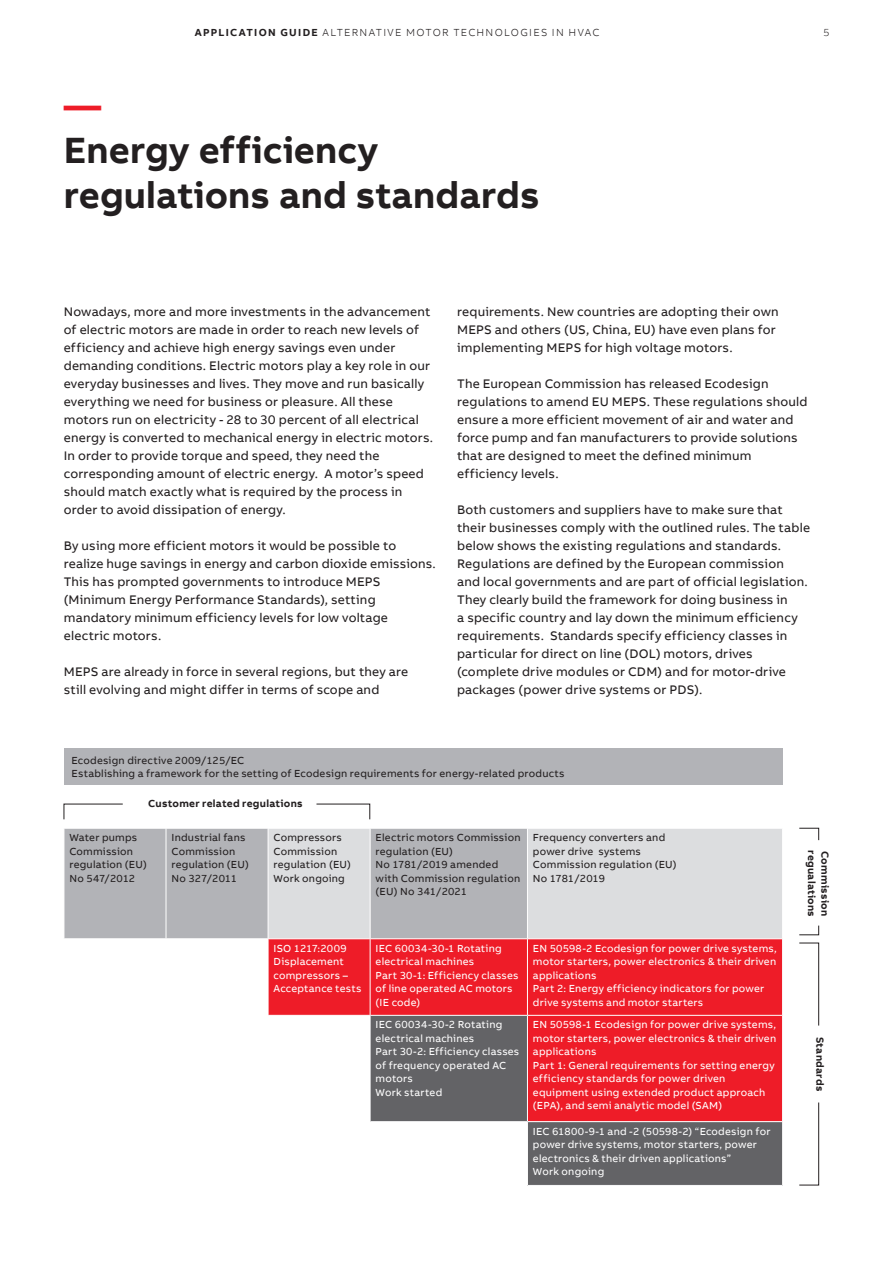
<style>
.page{position:relative;width:893px;height:1263px;background:#fff}
.page>*{position:absolute;margin:0;border:0;box-sizing:border-box;transform-origin:0 0}
.t1{font:700 37.5px/45px "AB Bvoice";color:#231f20}
.t2{font:700 37.5px "AB Bvoice";color:#ee1c28}
.t3{font:12.75px/18px "AB Bvoice";letter-spacing:.015em;color:#231f20}
.t4{font:10.5px/13.5px "AB Bvoice";letter-spacing:.02em;color:#fff}
.t5{font:10.5px/13.5px "AB Bvoice";letter-spacing:.02em;color:#231f20}
.t6{font:700 10.5px "AB Bvoice";letter-spacing:.025em;color:#231f20}
.t7{font:300 10.5px "AB Bvoice";letter-spacing:.12em;color:#231f20}
.s1{font-weight:700}
</style>
<div class="page">
<div style="left:64px;top:748px;width:718px;height:37px;background:#b2b3b7"></div>
<div style="left:65px;top:829px;width:203px;height:109px;background:#b2b3b7"></div>
<svg style="left:269px;top:829px;width:513px;height:109px;background:#cfd0d2"></svg>
<svg style="left:269px;top:939px;width:513px;height:182px;background:#f03c46"></svg>
<div style="left:370px;top:1015px;width:157px;height:107px;background:#636366"></div>
<div style="left:527px;top:1122px;width:256px;height:63px;background:#636366"></div>
<hr style="left:166px;top:828px;width:1px;height:110px;background:#fff">
<hr style="left:370px;top:828px;width:1px;height:110px;background:#fff">
<hr style="left:527px;top:828px;width:1px;height:110px;background:#fff">
<hr style="left:370px;top:939px;width:1px;height:76px;background:#fff">
<hr style="left:527px;top:939px;width:1px;height:76px;background:#fff">
<hr style="left:527px;top:1016px;width:1px;height:105px;background:#fff">
<hr style="left:527px;top:1122px;width:1px;height:63px;background:#fff">
<hr style="left:370px;top:1121px;width:157px;height:1px;background:#fff">
<hr style="left:268px;top:1015px;width:102px;height:1px;background:#fff">
<hr style="left:370px;top:1015px;width:157px;height:1px;background:#fff">
<hr style="left:527px;top:1015px;width:255px;height:1px;background:#fff">
<hr style="left:370px;top:1016px;width:1px;height:106px;background:#fff">
<hr style="left:782px;top:1122px;width:1px;height:63px;background:#fff">
<svg style="left:64px;top:804px;width:59px;height:16px"></svg>
<svg style="left:316px;top:804px;width:54px;height:16px"></svg>
<svg style="left:799px;top:925px;width:20px;height:10px"></svg>
<svg style="left:799px;top:828px;width:20px;height:12px"></svg>
<svg style="left:799px;top:943px;width:20px;height:83px"></svg>
<svg style="left:799px;top:1102px;width:20px;height:83px"></svg>
<p class="t7" style="left:195px;top:26px;width:406px"><span class="s1">APPLICATION GUIDE</span> ALTERNATIVE MOTOR TECHNOLOGIES IN HVAC</p>
<p class="t7" style="left:823px;top:26px;width:7px">5</p>
<h1 class="t2" style="left:64px;top:81px;width:39px">—</h1>
<h1 class="t1" style="left:64px;top:128px;width:477px">Energy efficiency regulations and standards</h1>
<p class="t3" style="left:64px;top:303px;width:371px">Nowadays, more and more investments in the advancement of electric motors are made in order to reach new levels of efficiency and achieve high energy savings even under demanding conditions. Electric motors play a key role in our everyday businesses and lives. They move and run basically everything we need for business or pleasure. All these motors run on electricity - 28 to 30 percent of all electrical energy is converted to mechanical energy in electric motors.<br>In order to provide torque and speed, they need the corresponding amount of electric energy. A motor’s speed should match exactly what is required by the process in order to avoid dissipation of energy.</p>
<p class="t3" style="left:64px;top:537px;width:374px">By using more efficient motors it would be possible to realize huge savings in energy and carbon dioxide emissions.<br>This has prompted governments to introduce MEPS (Minimum Energy Performance Standards), setting mandatory minimum efficiency levels for low voltage electric motors.</p>
<p class="t3" style="left:64px;top:663px;width:346px">MEPS are already in force in several regions, but they are still evolving and might differ in terms of scope and</p>
<p class="t3" style="left:457px;top:303px;width:323px">requirements. New countries are adopting their own<br>MEPS and others (US, China, EU) have even plans for implementing MEPS for high voltage motors.</p>
<p class="t3" style="left:457px;top:375px;width:352px">The European Commission has released Ecodesign regulations to amend EU MEPS. These regulations should ensure a more efficient movement of air and water and force pump and fan manufacturers to provide solutions that are designed to meet the defined minimum efficiency levels.</p>
<p class="t3" style="left:457px;top:501px;width:354px">Both customers and suppliers have to make sure that their businesses comply with the outlined rules. The table below shows the existing regulations and standards.<br>Regulations are defined by the European commission and local governments and are part of official legislation.<br>They clearly build the framework for doing business in<br>a specific country and lay down the minimum efficiency requirements. Standards specify efficiency classes in particular for direct on line (DOL) motors, drives (complete drive modules or CDM) and for motor-drive packages (power drive systems or PDS).</p>
<p class="t5" style="left:72px;top:753px;width:495px">Ecodesign directive 2009/125/EC<br>Establishing a framework for the setting of Ecodesign requirements for energy-related products</p>
<p class="t6" style="left:148px;top:796px;width:156px">Customer related regulations</p>
<p class="t5" style="left:69px;top:831px;width:79px">Water pumps<br>Commission regulation (EU)<br>No 547/2012</p>
<p class="t5" style="left:171px;top:831px;width:79px">Industrial fans<br>Commission regulation (EU)<br>No 327/2011</p>
<p class="t5" style="left:274px;top:831px;width:79px">Compressors<br>Commission regulation (EU)<br>Work ongoing</p>
<p class="t5" style="left:376px;top:831px;width:147px">Electric motors Commission regulation (EU)<br>No 1781/2019 amended with Commission regulation (EU) No 341/2021</p>
<p class="t5" style="left:533px;top:831px;width:145px">Frequency converters and power drive systems<br>Commission regulation (EU)<br>No 1781/2019</p>
<p class="t4" style="left:274px;top:941px;width:89px">ISO 1217:2009<br>Displacement compressors –<br>Acceptance tests</p>
<p class="t4" style="left:376px;top:942px;width:144px">IEC 60034-30-1 Rotating electrical machines<br>Part 30-1: Efficiency classes of line operated AC motors (IE code)</p>
<p class="t4" style="left:533px;top:942px;width:245px">EN 50598-2 Ecodesign for power drive systems, motor starters, power electronics &amp; their driven applications<br>Part 2: Energy efficiency indicators for power drive systems and motor starters</p>
<p class="t4" style="left:376px;top:1018px;width:145px">IEC 60034-30-2 Rotating electrical machines<br>Part 30-2: Efficiency classes of frequency operated AC motors<br>Work started</p>
<p class="t4" style="left:533px;top:1018px;width:245px">EN 50598-1 Ecodesign for power drive systems, motor starters, power electronics &amp; their driven applications<br>Part 1: General requirements for setting energy efficiency standards for power driven equipment using extended product approach (EPA), and semi analytic model (SAM)</p>
<p class="t4" style="left:533px;top:1124px;width:239px">IEC 61800-9-1 and -2 (50598-2) “Ecodesign for power drive systems, motor starters, power electronics &amp; their driven applications”<br>Work ongoing</p>
<p class="t6" style="left:818px;top:850px;width:68px;rotate:90deg">regualations</p>
<p class="t6" style="left:832px;top:851px;width:66px;rotate:90deg">Commission</p>
<p class="t6" style="left:827px;top:1037px;width:56px;rotate:90deg">Standards</p>
</div>
